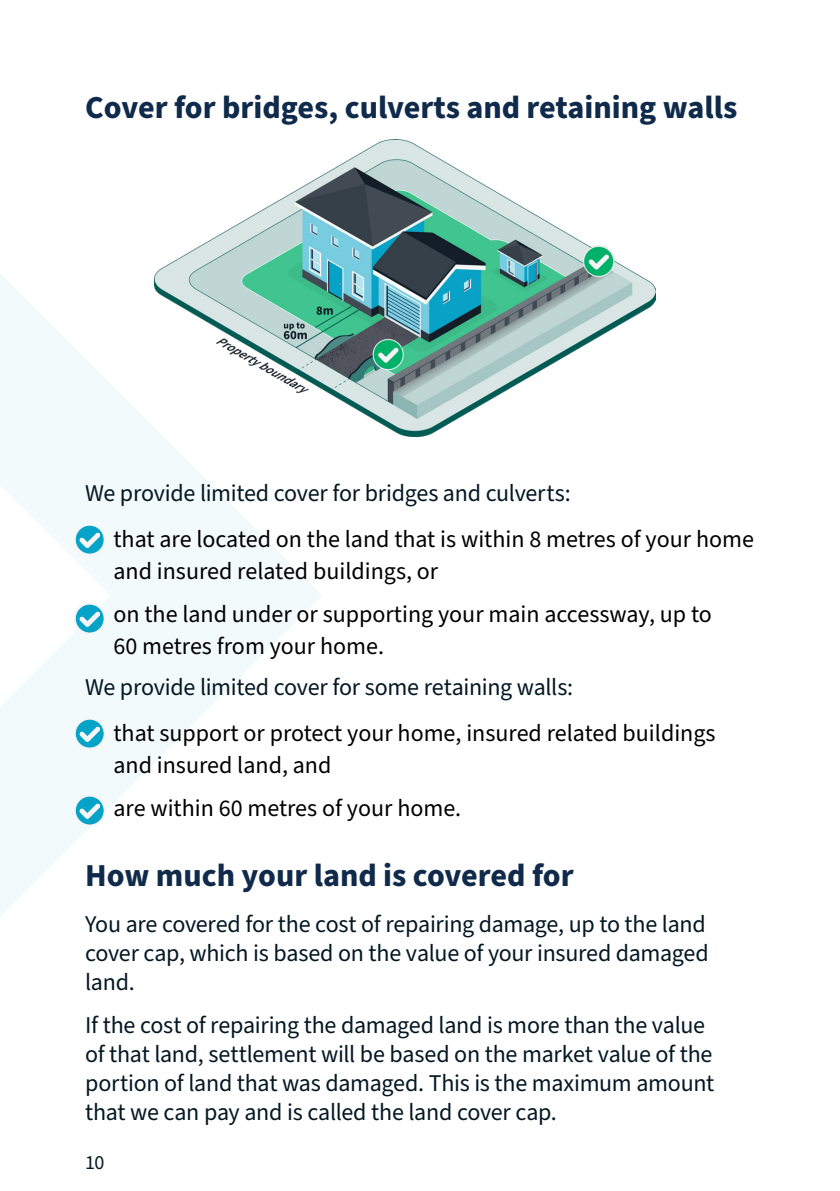
<style>
.page{position:relative;width:840px;height:1191px;background:#fff}
.page>*{position:absolute;margin:0;border:0;box-sizing:border-box;transform-origin:0 0}
.t1{font:700 32px "Source Sans Pro";color:#102a4b}
.body{font:24px/29px "Source Sans Pro";letter-spacing:-.015em;color:#041824}
.t2{font:24px/32px "Source Sans Pro";color:#000}
.t3{font:20px "Source Sans Pro";color:#041824}
</style>
<div class="page">
<svg style="left:0;top:274px;width:322px;height:643px;fill:#f3fafc"></svg>
<img style="left:154px;top:139px;width:501px;height:297px">
<svg style="left:75px;top:525px;width:30px;height:29px"></svg>
<div style="left:74px;top:524px;width:32px;height:31px;border:2px solid #f5f5f5;border-radius:50%"></div>
<svg style="left:79px;top:532px;width:21px;height:16px"></svg>
<svg style="left:75px;top:718px;width:30px;height:30px"></svg>
<div style="left:74px;top:717px;width:32px;height:32px;border:2px solid #f5f5f5;border-radius:50%"></div>
<svg style="left:79px;top:726px;width:21px;height:16px"></svg>
<svg style="left:75px;top:603px;width:30px;height:30px"></svg>
<div style="left:74px;top:602px;width:32px;height:32px;border:2px solid #f5f5f5;border-radius:50%"></div>
<svg style="left:79px;top:611px;width:21px;height:16px"></svg>
<svg style="left:75px;top:795px;width:30px;height:30px"></svg>
<div style="left:74px;top:794px;width:32px;height:32px;border:2px solid #f5f5f5;border-radius:50%"></div>
<svg style="left:79px;top:803px;width:21px;height:16px"></svg>
<h2 class="t1" style="left:85px;top:85px;width:653px">Cover for bridges, culverts and retaining walls</h2>
<p class="body" style="left:85px;top:479px;width:487px">We provide limited cover for bridges and culverts:</p>
<p class="t2" style="left:113px;top:523px;width:641px;text-indent:-28px">• that are located on the land that is within 8 metres of your home and insured related buildings, or</p>
<p class="t2" style="left:113px;top:599px;width:599px;text-indent:-28px">• on the land under or supporting your main accessway, up to<br>60 metres from your home.</p>
<p class="body" style="left:85px;top:673px;width:489px">We provide limited cover for some retaining walls:</p>
<p class="t2" style="left:113px;top:717px;width:603px;text-indent:-28px">• that support or protect your home, insured related buildings and insured land, and</p>
<p class="t2" style="left:85px;top:793px;width:377px">• are within 60 metres of your home.</p>
<h2 class="t1" style="left:85px;top:853px;width:489px">How much your land is covered for</h2>
<p class="body" style="left:85px;top:910px;width:625px">You are covered for the cost of repairing damage, up to the land cover cap, which is based on the value of your insured damaged land.</p>
<p class="body" style="left:85px;top:1011px;width:630px">If the cost of repairing the damaged land is more than the value of that land, settlement will be based on the market value of the portion of land that was damaged. This is the maximum amount that we can pay and is called the land cover cap.</p>
<p class="t3" style="left:85px;top:1149px;width:21px">10</p>
</div>
